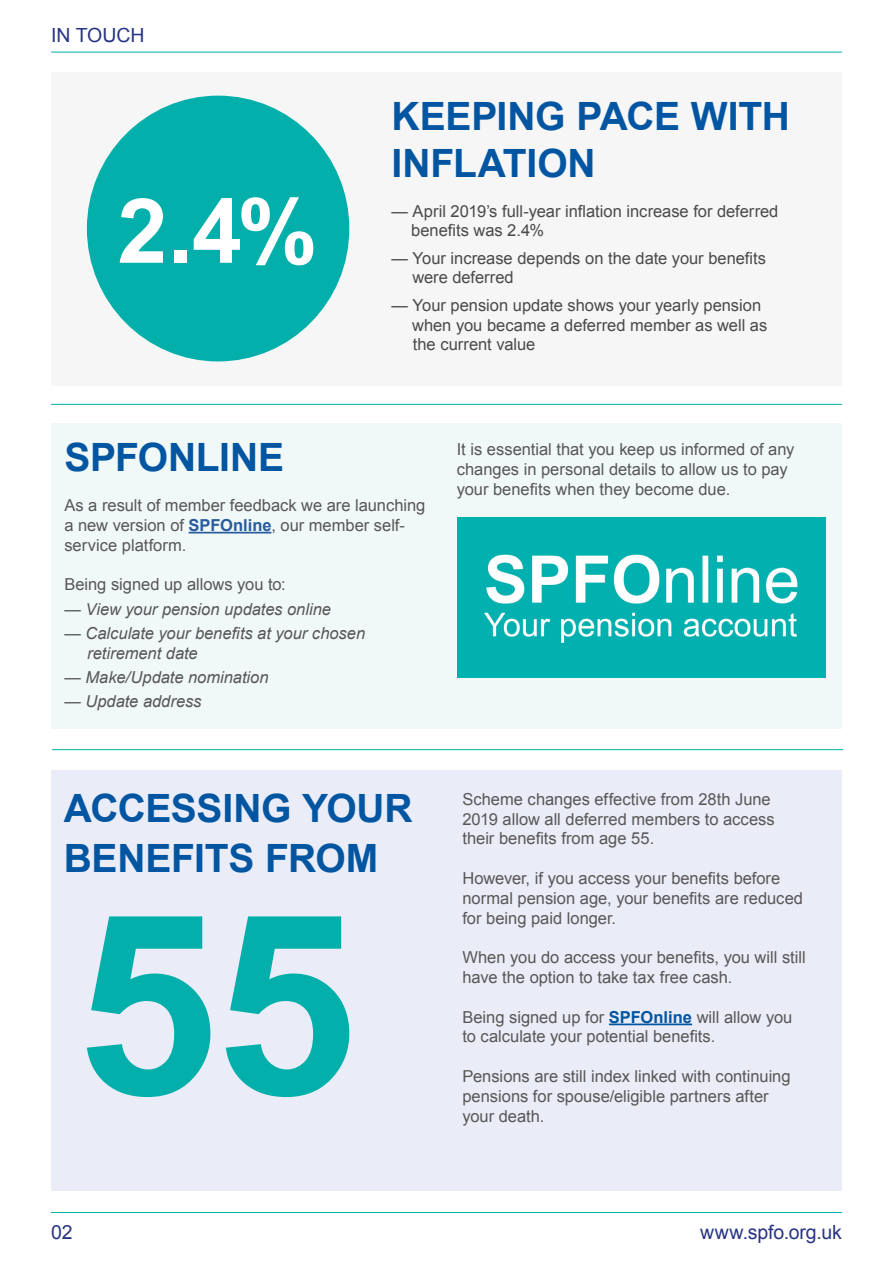
<style>
.page{position:relative;width:893px;height:1263px;background:#fff}
.page>*{position:absolute;margin:0;border:0;box-sizing:border-box;transform-origin:0 0}
.t1{font:700 90px "Arial";color:#fff}
.t2{font:700 39px/49.5px "Arial";letter-spacing:-.005em;color:#0255a1}
.t3{font:19.5px "Arial";letter-spacing:-.005em;color:#283583}
.t4{font:16.5px/19.8px "Arial";color:#585757}
.t5{font:16.5px/19.8px "Arial";color:#4a4a49}
.t6{font:italic 16.5px/19.8px "Arial";color:#585757}
.s1{font-weight:700;color:#275b9b}
.s2{font-weight:700;color:#0255a1}
</style>
<div class="page">
<hr style="left:51px;top:52px;width:791px;height:1px;background:#02afaa">
<hr style="left:51px;top:1212px;width:791px;height:1px;background:#02afaa">
<div style="left:51px;top:770px;width:791px;height:421px;background:#eaecf7"></div>
<div style="left:51px;top:423px;width:791px;height:306px;background:#f0f8f8"></div>
<div style="left:51px;top:72px;width:791px;height:314px;background:#f6f6f6"></div>
<div style="left:87px;top:96px;width:262px;height:265px;background:#02afaa;border-radius:50%"></div>
<hr style="left:51px;top:404px;width:791px;height:1px;background:#02afaa">
<hr style="left:189px;top:532px;width:82px;height:1px;background:#275b9b">
<hr style="left:52px;top:749px;width:791px;height:1px;background:#02afaa">
<hr style="left:609px;top:1023px;width:83px;height:2px;background:#0255a1">
<svg style="left:87px;top:916px;width:262px;height:181px;fill:#02afaa"></svg>
<img style="left:458px;top:517px;width:368px;height:160px">
<p class="t3" style="left:51px;top:22px;width:95px">IN TOUCH</p>
<h1 class="t1" style="left:117px;top:172px;width:202px">2.4%</h1>
<h2 class="t2" style="left:392px;top:94px;width:400px;line-height:46.8px">KEEPING PACE WITH<br>INFLATION</h2>
<p class="t5" style="left:411px;top:201px;width:369px;text-indent:-20px">— April 2019’s full-year inflation increase for deferred benefits was 2.4%</p>
<p class="t5" style="left:412px;top:248px;width:355px;text-indent:-21px">— Your increase depends on the date your benefits were deferred</p>
<p class="t5" style="left:412px;top:295px;width:357px;text-indent:-20px">— Your pension update shows your yearly pension when you became a deferred member as well as the current value</p>
<h2 class="t2" style="left:64px;top:434px;width:221px">SPFONLINE</h2>
<p class="t4" style="left:64px;top:496px;width:363px">As a result of member feedback we are launching a new version of <span class="s1">SPFOnline</span>, our member self&shy;service platform.</p>
<p class="t4" style="left:64px;top:575px;width:223px">Being signed up allows you to:</p>
<p class="t6" style="left:64px;top:599px;width:268px">— View your pension updates online</p>
<p class="t6" style="left:87px;top:623px;width:279px;text-indent:-23px">— Calculate your benefits at your chosen retirement date</p>
<p class="t6" style="left:64px;top:667px;width:206px">— Make/Update nomination</p>
<p class="t6" style="left:64px;top:692px;width:139px">— Update address</p>
<p class="t4" style="left:457px;top:440px;width:339px">It is essential that you keep us informed of any changes in personal details to allow us to pay your benefits when they become due.</p>
<h2 class="t2" style="left:64px;top:785px;width:350px">ACCESSING YOUR<br>BENEFITS FROM</h2>
<p class="t4" style="left:462px;top:789px;width:314px">Scheme changes effective from 28th June<br>2019 allow all deferred members to access their benefits from age 55.</p>
<p class="t4" style="left:462px;top:868px;width:342px">However, if you access your benefits before normal pension age, your benefits are reduced for being paid longer.</p>
<p class="t4" style="left:462px;top:948px;width:345px">When you do access your benefits, you will still have the option to take tax free cash.</p>
<p class="t4" style="left:462px;top:1007px;width:331px">Being signed up for <span class="s2">SPFOnline</span> will allow you to calculate your potential benefits.</p>
<p class="t4" style="left:462px;top:1066px;width:330px">Pensions are still index linked with continuing pensions for spouse/eligible partners after your death.</p>
<p class="t3" style="left:51px;top:1219px;width:23px">02</p>
<p class="t3" style="left:700px;top:1219px;width:143px">www.spfo.org.uk</p>
</div>
